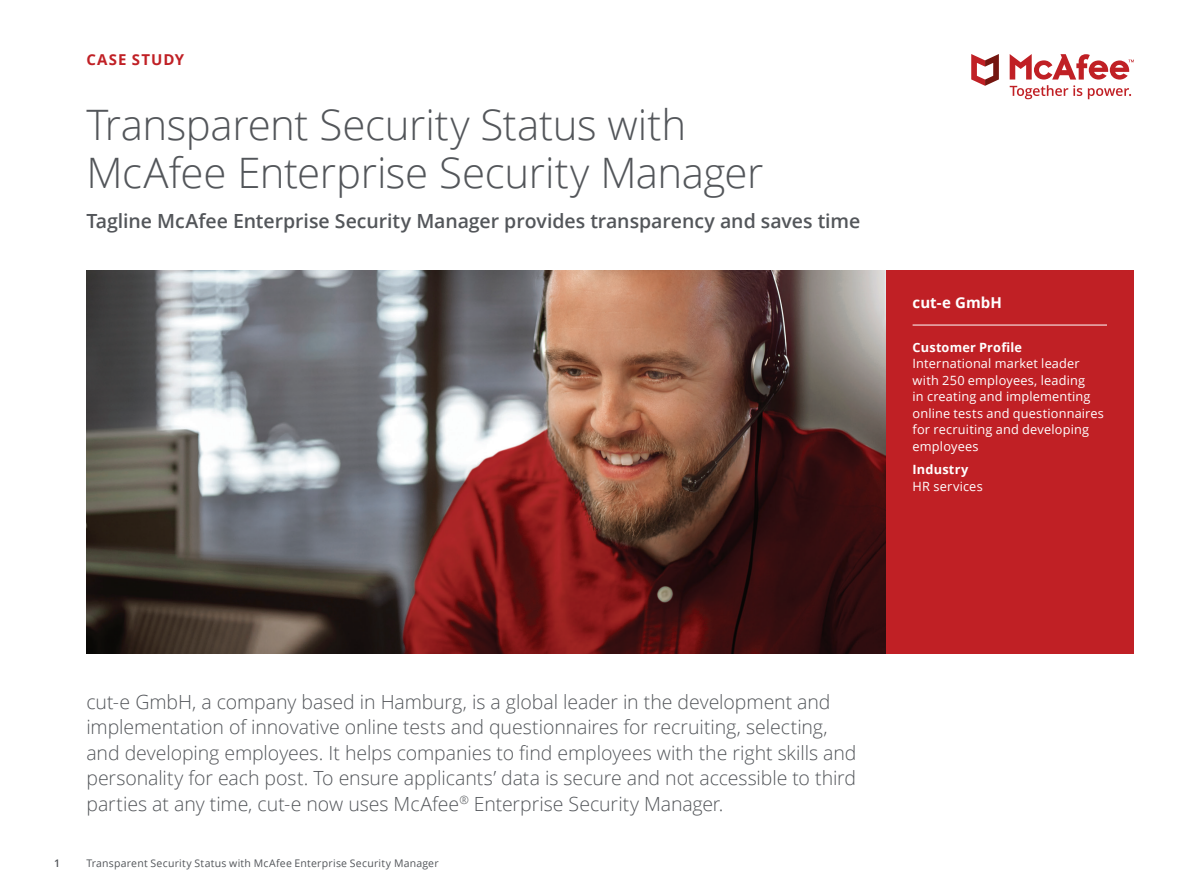
<style>
.page{position:relative;width:1188px;height:891px;background:#fff}
.page>*{position:absolute;margin:0;border:0;box-sizing:border-box;transform-origin:0 0}
.t1{font:300 42px/48px "Open Sans";letter-spacing:-.01em;color:#53565a}
.t2{font:300 19.5px/25.5px "Open Sans";letter-spacing:-.005em;color:#53565a}
.t3{font:600 19.5px "Open Sans";letter-spacing:-.005em;color:#53565a}
.t4{font:700 15px "Open Sans";letter-spacing:.005em;color:#fff}
.t5{font:700 15px "Open Sans";letter-spacing:.065em;color:#c02025}
.t6{font:12.75px/16.5px "Open Sans";letter-spacing:.015em;color:#fff}
.t7{font:700 12.75px "Open Sans";letter-spacing:.015em;color:#fff}
.t8{font:10.5px "Open Sans";letter-spacing:.025em;color:#53565a}
.t9{font:600 10.5px "Open Sans";color:#53565a}
</style>
<div class="page">
<div style="left:886px;top:270px;width:248px;height:383px;background:#c02025"></div>
<hr style="left:913px;top:325px;width:194px;height:1px;background:#fff">
<img style="left:86px;top:270px;width:800px;height:383px">
<svg style="left:971px;top:54px;width:28px;height:32px"></svg>
<svg style="left:1010px;top:54px;width:124px;height:45px"></svg>
<p class="t5" style="left:86px;top:49px;width:99px">CASE STUDY</p>
<h1 class="t1" style="left:86px;top:100px;width:678px">Transparent Security Status with<br>McAfee Enterprise Security Manager</h1>
<p class="t3" style="left:86px;top:208px;width:775px">Tagline McAfee Enterprise Security Manager provides transparency and saves time</p>
<p class="t4" style="left:913px;top:292px;width:91px">cut-e GmbH</p>
<p class="t7" style="left:913px;top:338px;width:111px">Customer Profile</p>
<p class="t6" style="left:913px;top:355px;width:193px">International market leader with 250 employees, leading<br>in creating and implementing online tests and questionnaires for recruiting and developing employees</p>
<p class="t7" style="left:913px;top:461px;width:57px">Industry</p>
<p class="t6" style="left:913px;top:478px;width:72px">HR services</p>
<p class="t2" style="left:86px;top:688px;width:772px">cut-e GmbH, a company based in Hamburg, is a global leader in the development and implementation of innovative online tests and questionnaires for recruiting, selecting, and developing employees. It helps companies to find employees with the right skills and personality for each post. To ensure applicants’ data is secure and not accessible to third parties at any time, cut-e now uses McAfee<sup>®</sup> Enterprise Security Manager.</p>
<p class="t9" style="left:54px;top:856px;width:7px">1</p>
<p class="t8" style="left:86px;top:856px;width:354px">Transparent Security Status with McAfee Enterprise Security Manager</p>
</div>
